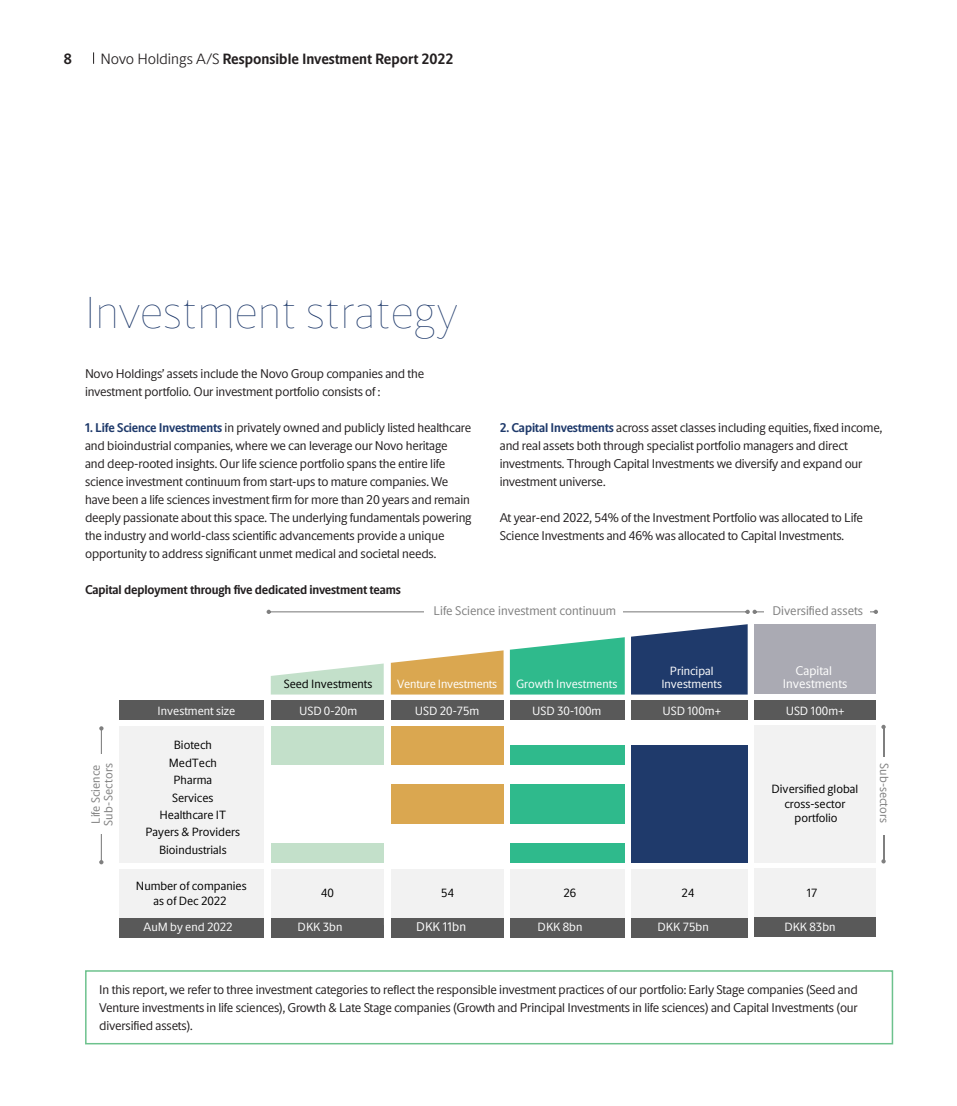
<style>
.page{position:relative;width:957px;height:1106px;background:#fff}
.page>*{position:absolute;margin:0;border:0;box-sizing:border-box;transform-origin:0 0}
.t1{font:100 45px "Novo Apply Sans";letter-spacing:-.005em;color:#1f3a6b}
.t2{font:700 15px "Novo Apply Sans";color:#231f20}
.Body_copy_-_8_5_12{font:12.75px/18px "Novo Apply Sans";letter-spacing:-.01em;color:#231f20}
.Body_copy_-_8_5_12_-_bold{font:700 12.75px "Novo Apply Sans";letter-spacing:-.01em;color:#231f20}
.t3{font:12.6px "Novo Apply Sans";color:#7f7f7f}
.t4{font:12.6px/12.6px "Novo Apply Sans";letter-spacing:.005em;color:#fff;text-align:center}
.t5{font:12px/17.4px "Novo Apply Sans";color:#000;text-align:center}
.t6{font:12px "Novo Apply Sans";color:#fff}
.t7{font:12px/12.6px "Novo Apply Sans";color:#7f7f7f}
.s1{font-weight:300}
.s2{font-weight:700;color:#1f3a6b}
</style>
<div class="page">
<svg style="left:93px;top:52px;width:1px;height:12px"></svg>
<div style="left:85px;top:970px;width:808px;height:74px;border:2px solid #6dc28d"></div>
<div style="left:391px;top:784px;width:112px;height:39px;background:#daa750"></div>
<div style="left:510px;top:784px;width:115px;height:39px;background:#2fba8c"></div>
<div style="left:754px;top:725px;width:121px;height:137px;background:#f2f2f2"></div>
<div style="left:271px;top:726px;width:112px;height:38px;background:#c3e0ca"></div>
<div style="left:391px;top:726px;width:112px;height:38px;background:#daa750"></div>
<div style="left:119px;top:726px;width:145px;height:136px;background:#f2f2f2"></div>
<div style="left:510px;top:745px;width:115px;height:19px;background:#2fba8c"></div>
<div style="left:271px;top:843px;width:112px;height:19px;background:#c3e0ca"></div>
<div style="left:510px;top:843px;width:115px;height:19px;background:#2fba8c"></div>
<div style="left:631px;top:745px;width:116px;height:117px;background:#1f3a6b"></div>
<div style="left:119px;top:700px;width:145px;height:20px;background:#595959"></div>
<div style="left:271px;top:700px;width:113px;height:20px;background:#595959"></div>
<div style="left:391px;top:700px;width:112px;height:20px;background:#595959"></div>
<div style="left:510px;top:700px;width:115px;height:20px;background:#595959"></div>
<div style="left:631px;top:700px;width:117px;height:20px;background:#595959"></div>
<svg style="left:99px;top:860px;width:4px;height:4px"></svg>
<svg style="left:99px;top:726px;width:5px;height:4px"></svg>
<hr style="left:101px;top:730px;width:1px;height:131px;background:#7f7f7f">
<hr style="left:100px;top:754px;width:3px;height:79px;background:#fff">
<div style="left:119px;top:869px;width:145px;height:48px;background:#f2f2f2"></div>
<div style="left:271px;top:869px;width:113px;height:48px;background:#f2f2f2"></div>
<div style="left:391px;top:869px;width:112px;height:48px;background:#f2f2f2"></div>
<div style="left:510px;top:869px;width:115px;height:48px;background:#f2f2f2"></div>
<div style="left:631px;top:869px;width:116px;height:48px;background:#f2f2f2"></div>
<div style="left:119px;top:918px;width:145px;height:19px;background:#595959"></div>
<div style="left:271px;top:918px;width:113px;height:19px;background:#595959"></div>
<div style="left:391px;top:918px;width:112px;height:19px;background:#595959"></div>
<div style="left:510px;top:918px;width:115px;height:19px;background:#595959"></div>
<div style="left:631px;top:918px;width:116px;height:19px;background:#595959"></div>
<div style="left:754px;top:624px;width:121px;height:70px;background:#aaaab3"></div>
<hr style="left:269px;top:611px;width:478px;height:1px;background:#7f7f7f">
<svg style="left:267px;top:609px;width:4px;height:5px"></svg>
<svg style="left:271px;top:663px;width:113px;height:31px"></svg>
<svg style="left:631px;top:624px;width:116px;height:70px;background:#334c78"></svg>
<svg style="left:391px;top:650px;width:112px;height:44px;background:#dfb46a"></svg>
<svg style="left:510px;top:637px;width:115px;height:57px;background:#46c199"></svg>
<div style="left:754px;top:868px;width:121px;height:49px;background:#f2f2f2"></div>
<div style="left:754px;top:917px;width:121px;height:20px;background:#595959"></div>
<hr style="left:754px;top:611px;width:122px;height:1px;background:#7f7f7f">
<svg style="left:745px;top:609px;width:12px;height:5px"></svg>
<svg style="left:873px;top:609px;width:5px;height:5px"></svg>
<hr style="left:764px;top:610px;width:105px;height:4px;background:#fff">
<svg style="left:881px;top:724px;width:4px;height:5px"></svg>
<svg style="left:881px;top:859px;width:4px;height:4px"></svg>
<hr style="left:883px;top:728px;width:1px;height:134px;background:#7f7f7f">
<div style="left:879px;top:756px;width:7px;height:78px;background:#fff"></div>
<div style="left:754px;top:700px;width:121px;height:19px;background:#595959"></div>
<div style="left:424px;top:601px;width:199px;height:15px;background:#fff"></div>
<p class="t2" style="left:64px;top:48px;width:10px">8</p>
<p class="t2" style="left:100px;top:48px;width:354px"><span class="s1">Novo Holdings A/S</span> Responsible Investment Report 2022</p>
<p class="t1" style="left:85px;top:277px;width:375px">Investment strategy</p>
<p class="Body_copy_-_8_5_12" style="left:85px;top:364px;width:341px">Novo Holdings’ assets include the Novo Group companies and the investment portfolio. Our investment portfolio consists of :</p>
<p class="Body_copy_-_8_5_12" style="left:85px;top:418px;width:388px"><span class="s2">1. Life Science Investments</span> in privately owned and publicly listed healthcare and bioindustrial companies, where we can leverage our Novo heritage<br>and deep-rooted insights. Our life science portfolio spans the entire life science investment continuum from start-ups to mature companies. We have been a life sciences investment firm for more than 20 years and remain deeply passionate about this space. The underlying fundamentals powering the industry and world-class scientific advancements provide a unique opportunity to address significant unmet medical and societal needs.</p>
<p class="Body_copy_-_8_5_12_-_bold" style="left:85px;top:580px;width:317px">Capital deployment through five dedicated investment teams</p>
<p class="Body_copy_-_8_5_12" style="left:500px;top:418px;width:384px"><span class="s2">2. Capital Investments</span> across asset classes including equities, fixed income, and real assets both through specialist portfolio managers and direct investments. Through Capital Investments we diversify and expand our investment universe.</p>
<p class="Body_copy_-_8_5_12" style="left:500px;top:508px;width:365px">At year-end 2022, 54% of the Investment Portfolio was allocated to Life</p>
<p class="Body_copy_-_8_5_12" style="left:500px;top:526px;width:346px">Science Investments and 46% was allocated to Capital Investments.</p>
<p class="t3" style="left:433px;top:602px;width:184px">Life Science investment continuum</p>
<p class="t3" style="left:772px;top:602px;width:92px">Diversified assets</p>
<p class="t7" style="left:89px;top:825px;width:64px;rotate:-90deg">Life Science<br>Sub-Sectors</p>
<p class="t5" style="left:284px;top:674px;width:90px">Seed Investments</p>
<p class="t6" style="left:670px;top:663px;width:45px">Principal</p>
<p class="t6" style="left:397px;top:675px;width:102px">Venture Investments</p>
<p class="t6" style="left:516px;top:675px;width:103px">Growth Investments</p>
<p class="t6" style="left:661px;top:675px;width:62px">Investments</p>
<p class="t6" style="left:158px;top:702px;width:79px">Investment size</p>
<p class="t6" style="left:299px;top:702px;width:60px">USD 0-20m</p>
<p class="t6" style="left:415px;top:702px;width:66px">USD 20-75m</p>
<p class="t6" style="left:532px;top:702px;width:71px">USD 30-100m</p>
<p class="t6" style="left:662px;top:702px;width:60px">USD 100m+</p>
<p class="t5" style="left:145px;top:736px;width:96px">Biotech<br>MedTech<br>Pharma<br>Services<br>Healthcare IT<br>Payers &amp; Providers<br>Bioindustrials</p>
<p class="t4" style="left:783px;top:664px;width:66px">Capital<br>Investments</p>
<p class="t6" style="left:785px;top:702px;width:60px">USD 100m+</p>
<p class="t5" style="left:771px;top:781px;width:88px;line-height:14.4px">Diversified global cross-sector portfolio</p>
<p class="t5" style="left:136px;top:877px;width:112px;line-height:15.1px">Number of companies as of Dec 2022</p>
<p class="t5" style="left:321px;top:883px;width:14px">40</p>
<p class="t5" style="left:441px;top:883px;width:14px">54</p>
<p class="t5" style="left:563px;top:883px;width:14px">26</p>
<p class="t5" style="left:681px;top:883px;width:14px">24</p>
<p class="t6" style="left:144px;top:918px;width:91px">AuM by end 2022</p>
<p class="t5" style="left:806px;top:883px;width:13px">17</p>
<p class="t6" style="left:298px;top:918px;width:46px">DKK 3bn</p>
<p class="t4" style="left:416px;top:920px;width:51px">DKK 11bn</p>
<p class="t6" style="left:537px;top:918px;width:46px">DKK 8bn</p>
<p class="t6" style="left:657px;top:918px;width:53px">DKK 75bn</p>
<p class="t6" style="left:784px;top:918px;width:53px">DKK 83bn</p>
<p class="Body_copy_-_8_5_12" style="left:99px;top:980px;width:760px;text-align:justify">In this report, we refer to three investment categories to reflect the responsible investment practices of our portfolio: Early Stage companies (Seed and Venture investments in life sciences), Growth &amp; Late Stage companies (Growth and Principal Investments in life sciences) and Capital Investments (our diversified assets).</p>
<p class="t7" style="left:891px;top:763px;width:61px;rotate:90deg">Sub-sectors</p>
</div>
